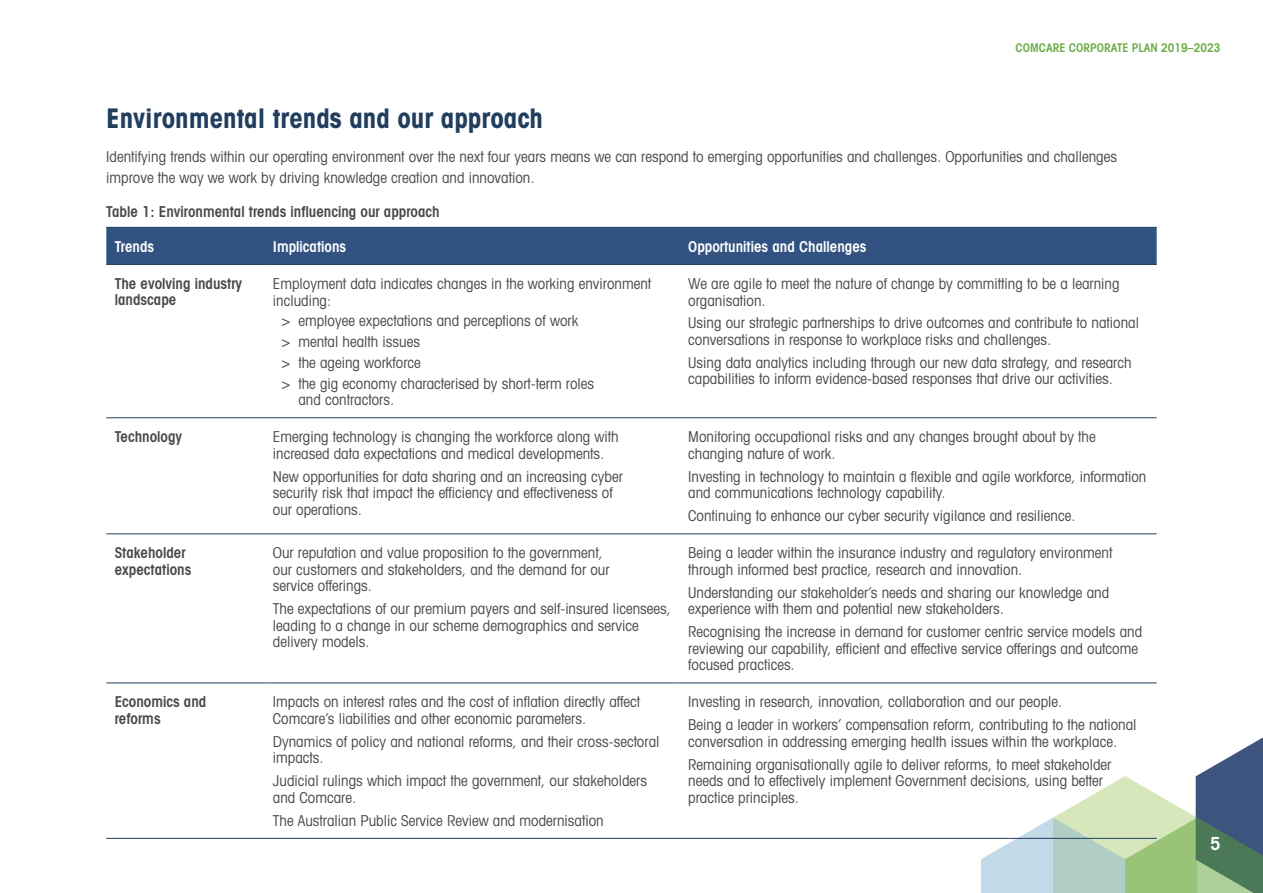
<style>
.page{position:relative;width:1263px;height:893px;background:#fff}
.page>*{position:absolute;margin:0;border:0;box-sizing:border-box;transform-origin:0 0}
.Heading_1{font:700 condensed 27px "Avant Garde";color:#213e5f}
.t1{font:600 condensed 18px "Avant Garde";color:#fff}
.TText{font:condensed 15px/16.5px "Avant Garde";color:#494948}
.Text{font:condensed 15px/21px "Avant Garde";color:#494948}
.TT_bullets{font:condensed 15px/16.5px "Avant Garde";color:#494948}
.TText-2{font:600 condensed 15px/16.5px "Avant Garde";color:#494948}
.Heading_4{font:600 condensed 15px "Avant Garde";color:#494948}
.Text-2{font:600 condensed 15px "Avant Garde";color:#fff}
.t2{font:600 condensed 12px "Avant Garde";color:#68ac43}
</style>
<div class="page">
<svg style="left:981px;top:737px;width:282px;height:156px"></svg>
<div style="left:106px;top:228px;width:1051px;height:36px;background:#325381"></div>
<hr style="left:106px;top:227px;width:158px;height:1px;background:#213e5f">
<hr style="left:264px;top:227px;width:416px;height:1px;background:#213e5f">
<hr style="left:680px;top:227px;width:477px;height:1px;background:#213e5f">
<hr style="left:106px;top:264px;width:158px;height:1px;background:#213e5f">
<hr style="left:264px;top:264px;width:416px;height:1px;background:#213e5f">
<hr style="left:680px;top:264px;width:477px;height:1px;background:#213e5f">
<hr style="left:106px;top:417px;width:158px;height:1px;background:#213e5f">
<hr style="left:264px;top:417px;width:416px;height:1px;background:#213e5f">
<hr style="left:680px;top:417px;width:477px;height:1px;background:#213e5f">
<hr style="left:106px;top:533px;width:158px;height:1px;background:#213e5f">
<hr style="left:264px;top:533px;width:416px;height:1px;background:#213e5f">
<hr style="left:680px;top:533px;width:477px;height:1px;background:#213e5f">
<hr style="left:106px;top:682px;width:158px;height:1px;background:#213e5f">
<hr style="left:264px;top:682px;width:416px;height:1px;background:#213e5f">
<hr style="left:680px;top:682px;width:477px;height:1px;background:#213e5f">
<hr style="left:106px;top:838px;width:158px;height:1px;background:#213e5f">
<hr style="left:264px;top:838px;width:416px;height:1px;background:#213e5f">
<hr style="left:680px;top:838px;width:477px;height:1px;background:#213e5f">
<p class="t2" style="left:1015px;top:40px;width:206px">COMCARE CORPORATE PLAN 2019–2023</p>
<h2 class="Heading_1" style="left:106px;top:101px;width:438px">Environmental trends and our approach</h2>
<p class="Text" style="left:106px;top:146px;width:1012px">Identifying trends within our operating environment over the next four years means we can respond to emerging opportunities and challenges. Opportunities and challenges improve the way we work by driving knowledge creation and innovation.</p>
<p class="Heading_4" style="left:106px;top:202px;width:335px">Table 1: Environmental trends influencing our approach</p>
<p class="Text-2" style="left:115px;top:237px;width:41px">Trends</p>
<p class="Text-2" style="left:273px;top:237px;width:75px">Implications</p>
<p class="Text-2" style="left:688px;top:237px;width:180px">Opportunities and Challenges</p>
<p class="TText-2" style="left:115px;top:275px;width:129px">The evolving industry landscape</p>
<p class="TText" style="left:273px;top:275px;width:380px">Employment data indicates changes in the working environment including:</p>
<p class="TT_bullets" style="left:281px;top:312px;width:298px">&gt; employee expectations and perceptions of work</p>
<p class="TT_bullets" style="left:281px;top:333px;width:140px">&gt; mental health issues</p>
<p class="TT_bullets" style="left:281px;top:354px;width:141px">&gt; the ageing workforce</p>
<p class="TT_bullets" style="left:298px;top:375px;width:297px;text-indent:-17px">&gt; the gig economy characterised by short-term roles and contractors.</p>
<p class="TText" style="left:688px;top:275px;width:433px">We are agile to meet the nature of change by committing to be a learning organisation.</p>
<p class="TText" style="left:688px;top:314px;width:452px">Using our strategic partnerships to drive outcomes and contribute to national conversations in response to workplace risks and challenges.</p>
<p class="TText" style="left:688px;top:354px;width:445px">Using data analytics including through our new data strategy, and research capabilities to inform evidence-based responses that drive our activities.</p>
<p class="TText-2" style="left:115px;top:428px;width:69px">Technology</p>
<p class="TText" style="left:273px;top:428px;width:347px">Emerging technology is changing the workforce along with increased data expectations and medical developments.</p>
<p class="TText" style="left:273px;top:468px;width:351px">New opportunities for data sharing and an increasing cyber security risk that impact the efficiency and effectiveness of our operations.</p>
<p class="TText-2" style="left:115px;top:544px;width:78px">Stakeholder expectations</p>
<p class="TText" style="left:273px;top:544px;width:338px">Our reputation and value proposition to the government, our customers and stakeholders, and the demand for our service offerings.</p>
<p class="TText" style="left:273px;top:600px;width:400px">The expectations of our premium payers and self-insured licensees, leading to a change in our scheme demographics and service delivery models.</p>
<p class="TText-2" style="left:115px;top:693px;width:93px">Economics and reforms</p>
<p class="TText" style="left:273px;top:693px;width:369px">Impacts on interest rates and the cost of inflation directly affect<br>Comcare’s liabilities and other economic parameters.</p>
<p class="TText" style="left:273px;top:733px;width:388px">Dynamics of policy and national reforms, and their cross-sectoral impacts.</p>
<p class="TText" style="left:273px;top:772px;width:376px">Judicial rulings which impact the government, our stakeholders and Comcare.</p>
<p class="TText" style="left:273px;top:812px;width:332px">The Australian Public Service Review and modernisation</p>
<p class="TText" style="left:688px;top:428px;width:409px">Monitoring occupational risks and any changes brought about by the changing nature of work.</p>
<p class="TText" style="left:688px;top:468px;width:460px">Investing in technology to maintain a flexible and agile workforce, information and communications technology capability.</p>
<p class="TText" style="left:688px;top:507px;width:389px">Continuing to enhance our cyber security vigilance and resilience.</p>
<p class="TText" style="left:688px;top:544px;width:426px">Being a leader within the insurance industry and regulatory environment through informed best practice, research and innovation.</p>
<p class="TText" style="left:688px;top:584px;width:423px">Understanding our stakeholder’s needs and sharing our knowledge and experience with them and potential new stakeholders.</p>
<p class="TText" style="left:688px;top:623px;width:456px">Recognising the increase in demand for customer centric service models and reviewing our capability, efficient and effective service offerings and outcome focused practices.</p>
<p class="TText" style="left:688px;top:693px;width:376px">Investing in research, innovation, collaboration and our people.</p>
<p class="TText" style="left:688px;top:716px;width:450px">Being a leader in workers’ compensation reform, contributing to the national conversation in addressing emerging health issues within the workplace.</p>
<p class="TText" style="left:688px;top:756px;width:425px">Remaining organisationally agile to deliver reforms, to meet stakeholder needs and to effectively implement Government decisions, using better practice principles.</p>
<p class="t1" style="left:1210px;top:833px;width:12px">5</p>
</div>
